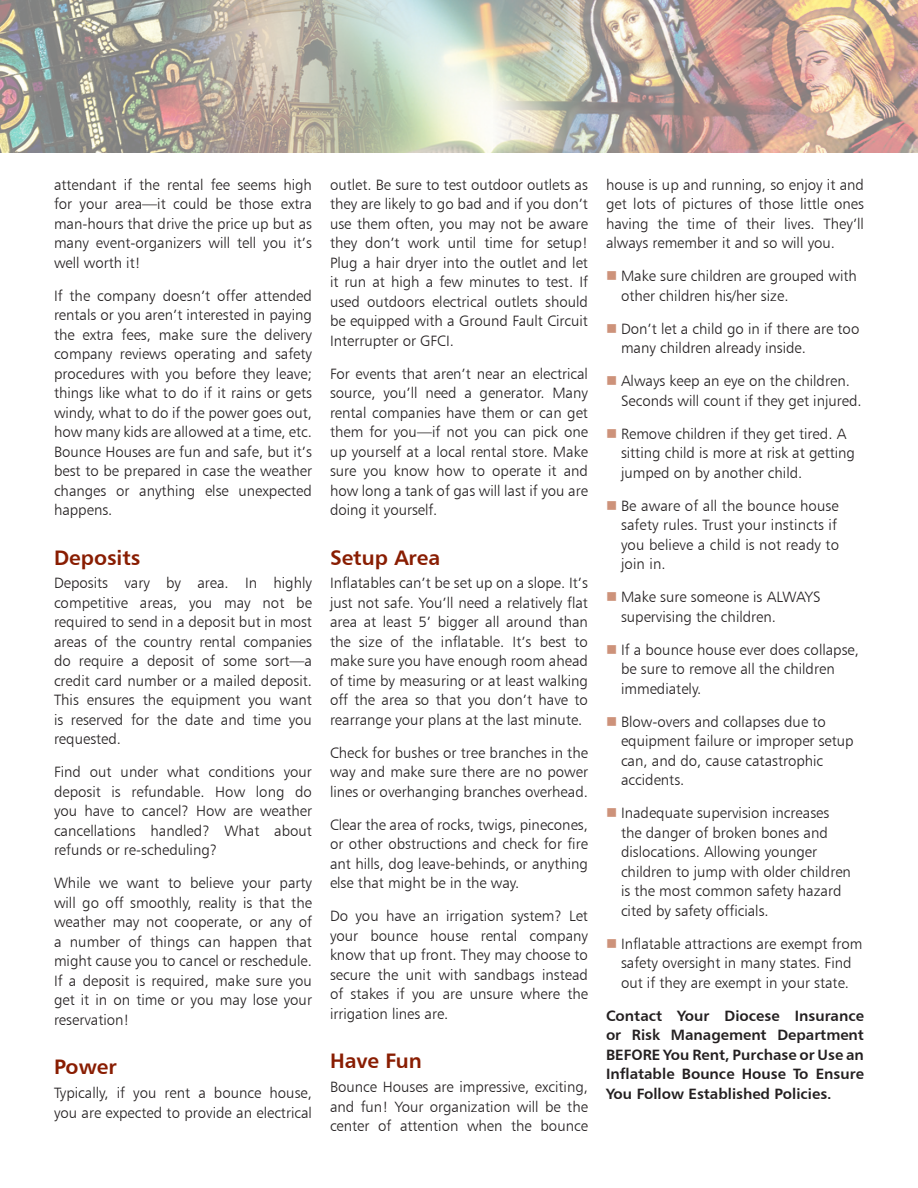
<style>
.page{position:relative;width:918px;height:1188px;background:#fff}
.page>*{position:absolute;margin:0;border:0;box-sizing:border-box;transform-origin:0 0}
.SubHeader{font:21px "Humanist 777 BT Bold B";color:#891d02}
.Body_Text{font:15px/19.5px "Humanist 777 BT Light B";color:#231f20;text-align:justify}
.Body_Text-2{font:15px/19.5px "Humanist 777 BT Bold B";color:#231f20;text-align:justify}
</style>
<div class="page">
<img style="left:1px;top:0;width:917px;height:152px">
<p class="Body_Text" style="left:54px;top:174px;width:260px">attendant if the rental fee seems high for your area—it could be those extra man-hours that drive the price up but as many event-organizers will tell you it’s well worth it!</p>
<p class="Body_Text" style="left:54px;top:285px;width:260px">If the company doesn’t offer attended rentals or you aren’t interested in paying the extra fees, make sure the delivery company reviews operating and safety procedures with you before they leave; things like what to do if it rains or gets windy, what to do if the power goes out, how many kids are allowed at a time, etc.<br>Bounce Houses are fun and safe, but it’s best to be prepared in case the weather changes or anything else unexpected happens.</p>
<p class="SubHeader" style="left:54px;top:544px;width:88px">Deposits</p>
<p class="Body_Text" style="left:54px;top:573px;width:260px">Deposits vary by area. In highly competitive areas, you may not be required to send in a deposit but in most areas of the country rental companies do require a deposit of some sort—a credit card number or a mailed deposit.<br>This ensures the equipment you want is reserved for the date and time you requested.</p>
<p class="Body_Text" style="left:54px;top:762px;width:259px">Find out under what conditions your deposit is refundable. How long do you have to cancel? How are weather cancellations handled? What about refunds or re-scheduling?</p>
<p class="Body_Text" style="left:54px;top:873px;width:260px">While we want to believe your party will go off smoothly, reality is that the weather may not cooperate, or any of a number of things can happen that might cause you to cancel or reschedule.<br>If a deposit is required, make sure you get it in on time or you may lose your reservation!</p>
<p class="SubHeader" style="left:54px;top:1054px;width:64px">Power</p>
<p class="Body_Text" style="left:54px;top:1083px;width:259px">Typically, if you rent a bounce house, you are expected to provide an electrical</p>
<p class="Body_Text" style="left:330px;top:174px;width:260px">outlet. Be sure to test outdoor outlets as they are likely to go bad and if you don’t use them often, you may not be aware they don’t work until time for setup!<br>Plug a hair dryer into the outlet and let it run at high a few minutes to test. If used outdoors electrical outlets should be equipped with a Ground Fault Circuit Interrupter or GFCI.</p>
<p class="Body_Text" style="left:330px;top:363px;width:260px">For events that aren’t near an electrical source, you’ll need a generator. Many rental companies have them or can get them for you—if not you can pick one up yourself at a local rental store. Make sure you know how to operate it and how long a tank of gas will last if you are doing it yourself.</p>
<p class="SubHeader" style="left:330px;top:544px;width:112px">Setup Area</p>
<p class="Body_Text" style="left:330px;top:573px;width:259px">Inflatables can’t be set up on a slope. It’s just not safe. You’ll need a relatively flat area at least 5’ bigger all around than the size of the inflatable. It’s best to make sure you have enough room ahead of time by measuring or at least walking off the area so that you don’t have to rearrange your plans at the last minute.</p>
<p class="Body_Text" style="left:330px;top:743px;width:260px">Check for bushes or tree branches in the way and make sure there are no power lines or overhanging branches overhead.</p>
<p class="Body_Text" style="left:330px;top:815px;width:259px">Clear the area of rocks, twigs, pinecones, or other obstructions and check for fire ant hills, dog leave-behinds, or anything else that might be in the way.</p>
<p class="Body_Text" style="left:330px;top:906px;width:260px">Do you have an irrigation system? Let your bounce house rental company know that up front. They may choose to secure the unit with sandbags instead of stakes if you are unsure where the irrigation lines are.</p>
<p class="SubHeader" style="left:330px;top:1048px;width:93px">Have Fun</p>
<p class="Body_Text" style="left:330px;top:1077px;width:260px">Bounce Houses are impressive, exciting, and fun! Your organization will be the center of attention when the bounce</p>
<p class="Body_Text" style="left:606px;top:174px;width:260px">house is up and running, so enjoy it and get lots of pictures of those little ones having the time of their lives. They’ll always remember it and so will you.</p>
<p class="Body_Text" style="left:621px;top:266px;width:237px">Make sure children are grouped with other children his/her size.</p>
<p class="Body_Text" style="left:621px;top:318px;width:240px">Don’t let a child go in if there are too many children already inside.</p>
<p class="Body_Text" style="left:621px;top:371px;width:242px">Always keep an eye on the children.<br>Seconds will count if they get injured.</p>
<p class="Body_Text" style="left:621px;top:423px;width:236px;text-align:left">Remove children if they get tired. A sitting child is more at risk at getting jumped on by another child.</p>
<p class="Body_Text" style="left:621px;top:495px;width:220px;text-align:left">Be aware of all the bounce house safety rules. Trust your instincts if you believe a child is not ready to join in.</p>
<p class="Body_Text" style="left:621px;top:587px;width:201px">Make sure someone is ALWAYS supervising the children.</p>
<p class="Body_Text" style="left:621px;top:639px;width:240px;text-align:left">If a bounce house ever does collapse, be sure to remove all the children immediately.</p>
<p class="Body_Text" style="left:621px;top:711px;width:234px;text-align:left">Blow-overs and collapses due to equipment failure or improper setup can, and do, cause catastrophic accidents.</p>
<p class="Body_Text" style="left:621px;top:803px;width:231px;text-align:left">Inadequate supervision increases the danger of broken bones and dislocations. Allowing younger children to jump with older children is the most common safety hazard cited by safety officials.</p>
<p class="Body_Text" style="left:621px;top:933px;width:243px;text-align:left">Inflatable attractions are exempt from safety oversight in many states. Find out if they are exempt in your state.</p>
<p class="Body_Text-2" style="left:606px;top:1005px;width:260px">Contact Your Diocese Insurance or Risk Management Department BEFORE You Rent, Purchase or Use an Inflatable Bounce House To Ensure You Follow Established Policies.</p>
</div>
